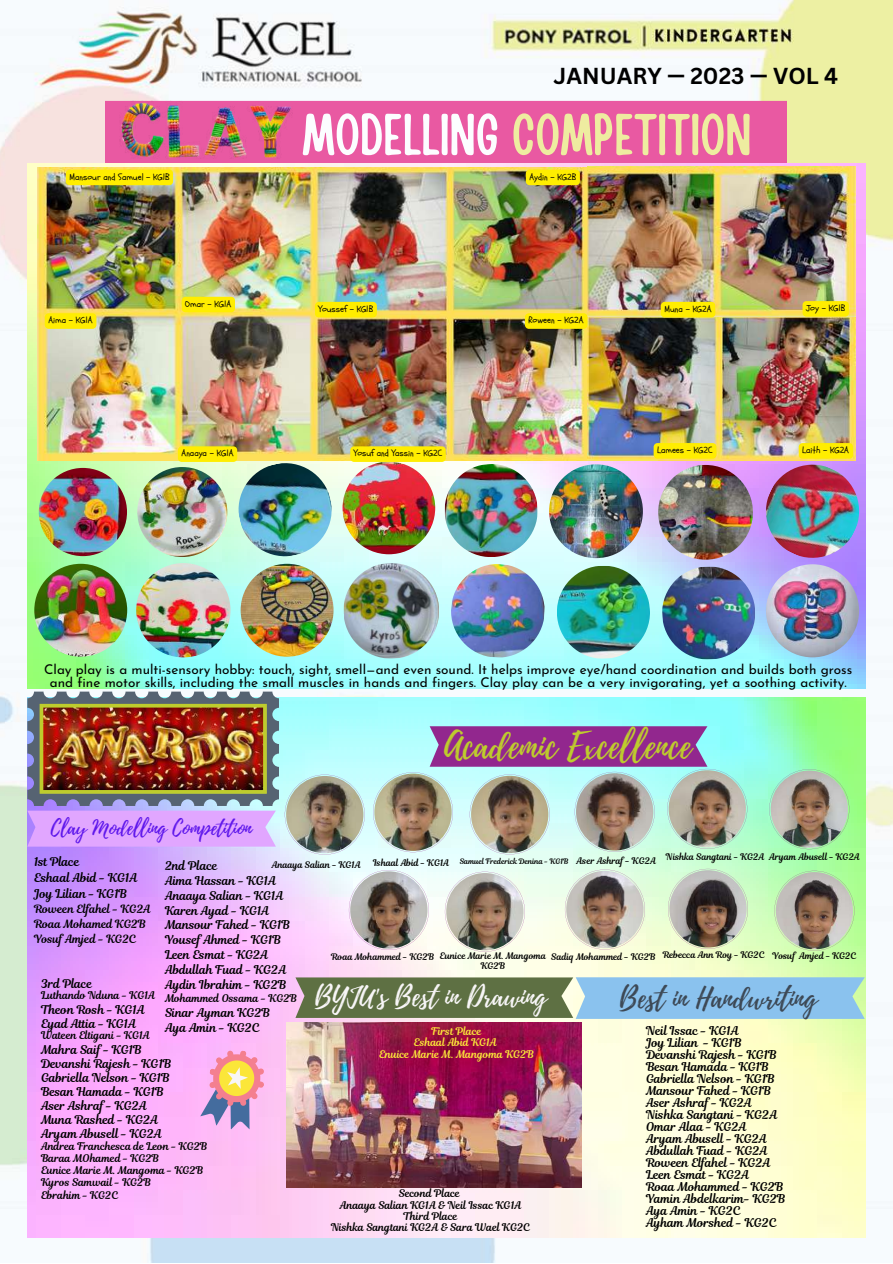
<style>
.page{position:relative;width:893px;height:1264px;background:#fff}
.page>*{position:absolute;margin:0;border:0;box-sizing:border-box;transform-origin:0 0}
.t1{font:57.9px "Handy Casual Condensed";color:#eeeca0}
.t2{font:35.85px "Playlist Script";color:#becc2d}
.t3{font:28.65px "Playlist Script";color:#3d4956}
.t4{font:27px "Playlist Script";color:#f8f6f7}
.t5{font:700 22.5px "Canva Sans";color:#000}
.t6{font:19.95px "Playlist Script";color:#5e17eb}
.t7{font:13.5px/13.5px "Josefin Sans";color:#000;text-align:center}
.t8{font:12px/12px "Magnolia Script";color:#000}
.t9{font:11.25px/15px "Magnolia Script";color:#000}
.t10{font:10.5px/12.3px "Magnolia Script";color:#000}
.t11{font:10.5px/11.4px "Magnolia Script";color:#fbe639;text-align:center}
.t12{font:9px/9.8px "Magnolia Script";color:#000}
.t13{font:9px "Schoolbell";color:#000}
.s1{color:#fcfdff}
</style>
<div class="page">
<img style="left:0;top:0;width:892px;height:1262px">
<img style="left:27px;top:697px;width:838px;height:540px">
<img style="left:27px;top:163px;width:838px;height:525px">
<img style="left:37px;top:167px;width:550px;height:293px">
<img style="left:759px;top:458px;width:106px;height:106px">
<img style="left:587px;top:316px;width:268px;height:144px">
<img style="left:587px;top:167px;width:268px;height:149px">
<img style="left:39px;top:468px;width:88px;height:88px;border-radius:50%">
<img style="left:34px;top:564px;width:93px;height:92px;border-radius:50%">
<img style="left:137px;top:467px;width:90px;height:90px;border-radius:50%">
<img style="left:343px;top:562px;width:96px;height:97px">
<img style="left:342px;top:461px;width:93px;height:93px;border-radius:50%">
<img style="left:240px;top:564px;width:93px;height:92px;border-radius:50%">
<img style="left:549px;top:464px;width:94px;height:94px;border-radius:50%">
<img style="left:658px;top:465px;width:94px;height:94px;border-radius:50%">
<img style="left:765px;top:564px;width:94px;height:93px;border-radius:50%">
<img style="left:449px;top:562px;width:97px;height:97px">
<svg style="left:285px;top:774px;width:80px;height:80px;background:#cff5f8"></svg>
<img style="left:286px;top:776px;width:77px;height:77px;border-radius:50%">
<img style="left:373px;top:726px;width:374px;height:128px">
<img style="left:668px;top:770px;width:77px;height:77px;border-radius:50%">
<svg style="left:769px;top:769px;width:80px;height:80px;background:#9bf4ab"></svg>
<img style="left:770px;top:770px;width:77px;height:77px;border-radius:50%">
<svg style="left:349px;top:870px;width:80px;height:80px"></svg>
<img style="left:350px;top:871px;width:77px;height:77px;border-radius:50%">
<svg style="left:445px;top:871px;width:80px;height:80px"></svg>
<img style="left:446px;top:873px;width:77px;height:77px;border-radius:50%">
<svg style="left:565px;top:869px;width:79px;height:80px;background:#ebf7df"></svg>
<img style="left:566px;top:870px;width:77px;height:78px;border-radius:50%">
<svg style="left:774px;top:870px;width:80px;height:80px;background:#baf8a6"></svg>
<img style="left:775px;top:872px;width:78px;height:77px;border-radius:50%">
<svg style="left:668px;top:868px;width:80px;height:80px;background:#d7f5ca"></svg>
<img style="left:669px;top:870px;width:77px;height:77px;border-radius:50%">
<img style="left:27px;top:691px;width:252px;height:155px">
<svg style="left:295px;top:977px;width:569px;height:41px;background:#7b9e9d"></svg>
<img style="left:287px;top:1022px;width:294px;height:165px">
<svg style="left:199px;top:1043px;width:72px;height:91px;background:#e3aec2"></svg>
<img style="left:136px;top:563px;width:94px;height:94px;border-radius:50%">
<img style="left:444px;top:463px;width:94px;height:94px">
<img style="left:556px;top:565px;width:94px;height:94px">
<img style="left:234px;top:458px;width:102px;height:102px">
<img style="left:661px;top:566px;width:94px;height:94px">
<div style="left:66px;top:170px;width:107px;height:15px;background:#ffed00;border-radius:4px"></div>
<svg style="left:182px;top:297px;width:53px;height:15px"></svg>
<svg style="left:315px;top:302px;width:62px;height:15px"></svg>
<img style="left:105px;top:101px;width:682px;height:84px">
<svg style="left:660px;top:302px;width:55px;height:15px"></svg>
<svg style="left:802px;top:301px;width:46px;height:16px"></svg>
<svg style="left:45px;top:313px;width:51px;height:16px"></svg>
<svg style="left:178px;top:446px;width:59px;height:16px"></svg>
<div style="left:350px;top:446px;width:96px;height:16px;background:#ffed00;border-radius:4px"></div>
<svg style="left:525px;top:313px;width:62px;height:16px"></svg>
<svg style="left:653px;top:443px;width:63px;height:15px"></svg>
<svg style="left:798px;top:443px;width:55px;height:15px"></svg>
<h3 class="t5" style="left:553px;top:60px;width:286px">JANUARY — 2023 — VOL 4</h3>
<p class="t13" style="left:69px;top:171px;width:102px">Mansour and Samuel - KG1B</p>
<p class="t13" style="left:48px;top:314px;width:46px">Aima - KG1A</p>
<p class="t13" style="left:185px;top:298px;width:48px">Omar - KG1A</p>
<h1 class="t1" style="left:302px;top:97px;width:450px"><span class="s1">MODELLING</span> COMPETITION</h1>
<p class="t13" style="left:318px;top:303px;width:56px">Youssef - KG1B</p>
<p class="t13" style="left:529px;top:171px;width:48px">Aydin - KG2B</p>
<p class="t13" style="left:528px;top:314px;width:56px">Roween - KG2A</p>
<p class="t13" style="left:664px;top:303px;width:49px">Muna - KG2A</p>
<p class="t13" style="left:806px;top:302px;width:41px">Joy - KG1B</p>
<p class="t13" style="left:181px;top:447px;width:54px">Anaaya - KG1A</p>
<p class="t13" style="left:354px;top:447px;width:90px">Yosuf and Yassin - KG2C</p>
<p class="t13" style="left:657px;top:444px;width:57px">Lamees - KG2C</p>
<p class="t13" style="left:802px;top:444px;width:48px">Laith - KG2A</p>
<p class="t7" style="left:44px;top:663px;width:809px">Clay play is a multi-sensory hobby: touch, sight, smell—and even sound. It helps improve eye/hand coordination and builds both gross and fine motor skills, including the small muscles in hands and fingers. Clay play can be a very invigorating, yet a soothing activity.</p>
<h2 class="t2" style="left:444px;top:720px;width:249px">Academic Excellence</h2>
<h3 class="t6" style="left:51px;top:813px;width:203px">Clay Modelling Competition</h3>
<p class="t8" style="left:34px;top:854px;width:105px;line-height:15.9px">1st Place<br>Eshaal Abid - KG1A<br>Joy Lilian - KG1B</p>
<p class="t9" style="left:34px;top:901px;width:118px">Roween Elfahel - KG2A<br>Roaa Mohamed KG2B<br>Yosuf Amjed - KG2C</p>
<p class="t12" style="left:373px;top:852px;width:488px">Ishaal Abid - KG1A <sub>Samuel</sub> <sub>Frederick</sub> <sub>Denina</sub> <sub>-</sub> <sub>KG1B</sub> Aser Ashraf - KG2A Nishka Sangtani - KG2A Aryam Abusell - KG2A</p>
<p class="t8" style="left:165px;top:859px;width:54px">2nd Place</p>
<p class="t12" style="left:272px;top:860px;width:90px">Anaaya Salian - KG1A</p>
<p class="t8" style="left:165px;top:873px;width:126px;line-height:14.9px">Aima Hassan - KG1A<br>Anaaya Salian - KG1A<br>Karen Ayad - KG1A<br>Mansour Fahed - KG1B<br>Yousef Ahmed - KG1B<br>Leen Esmat - KG2A<br>Abdullah Fuad - KG2A<br>Aydin Ibrahim - KG2B</p>
<p class="t10" style="left:165px;top:992px;width:134px">Mohammed Ossama - KG2B</p>
<p class="t8" style="left:165px;top:1005px;width:106px;line-height:14.9px">Sinar Ayman KG2B<br>Aya Amin - KG2C</p>
<p class="t12" style="left:480px;top:951px;width:67px;text-indent:-150px">Roaa Mohammed - KG2B Eunice Marie M. Mangoma<br>KG2B</p>
<p class="t12" style="left:551px;top:950px;width:306px">Sadiq Mohammed - KG2B Rebecca Ann Roy - KG2C Yosuf Amjed - KG2C</p>
<p class="t8" style="left:41px;top:977px;width:53px">3rd Place</p>
<p class="t10" style="left:41px;top:989px;width:116px">Luthando Nduna - KG1A</p>
<p class="t8" style="left:41px;top:1002px;width:105px;line-height:14px">Theon Rosh - KG1A<br>Eyad Attia - KG1A</p>
<p class="t10" style="left:41px;top:1029px;width:110px">Wateen Eltigani - KG1A</p>
<p class="t8" style="left:41px;top:1042px;width:132px;line-height:14px">Mahra Saif - KG1B<br>Devanshi Rajesh - KG1B<br>Gabriella Nelson - KG1B<br>Besan Hamada - KG1B<br>Aser Ashraf - KG2A<br>Muna Rashed - KG2A<br>Aryam Abusell - KG2A</p>
<p class="t10" style="left:41px;top:1139px;width:168px">Andrea Franchesca de Leon - KG2B<br>Baraa MOhamed - KG2B<br>Eunice Marie M. Mangoma - KG2B<br>Kyros Samwail - KG2B<br>Ebrahim - KG2C</p>
<h3 class="t4" style="left:315px;top:977px;width:234px">BYJU's Best in Drawing</h3>
<h3 class="t3" style="left:619px;top:977px;width:199px">Best in Handwriting</h3>
<p class="t8" style="left:646px;top:1024px;width:141px">Neil Issac - KG1A<br>Joy Lilian - KG1B<br>Devanshi Rajesh - KG1B<br>Besan Hamada - KG1B<br>Gabriella Nelson - KG1B<br>Mansour Fahed - KG1B<br>Aser Ashraf - KG2A<br>Nishka Sangtani - KG2A<br>Omar Alaa - KG2A<br>Aryam Abusell - KG2A<br>Abdullah Fuad - KG2A<br>Roween Elfahel - KG2A<br>Leen Esmat - KG2A<br>Roaa Mohammed - KG2B<br>Yamin Abdelkarim- KG2B<br>Aya Amin - KG2C<br>Ayham Morshed - KG2C</p>
<p class="t11" style="left:379px;top:1025px;width:156px">First Place<br>Eshaal Abid KG1A<br>Enuice Marie M. Mangoma KG2B</p>
<p class="t10" style="left:331px;top:1187px;width:200px;line-height:11.2px;text-align:center">Second Place<br>Anaaya Salian KG1A &amp; Neil Issac KG1A<br>Third Place<br>Nishka Sangtani KG2A &amp; Sara Wael KG2C</p>
</div>
